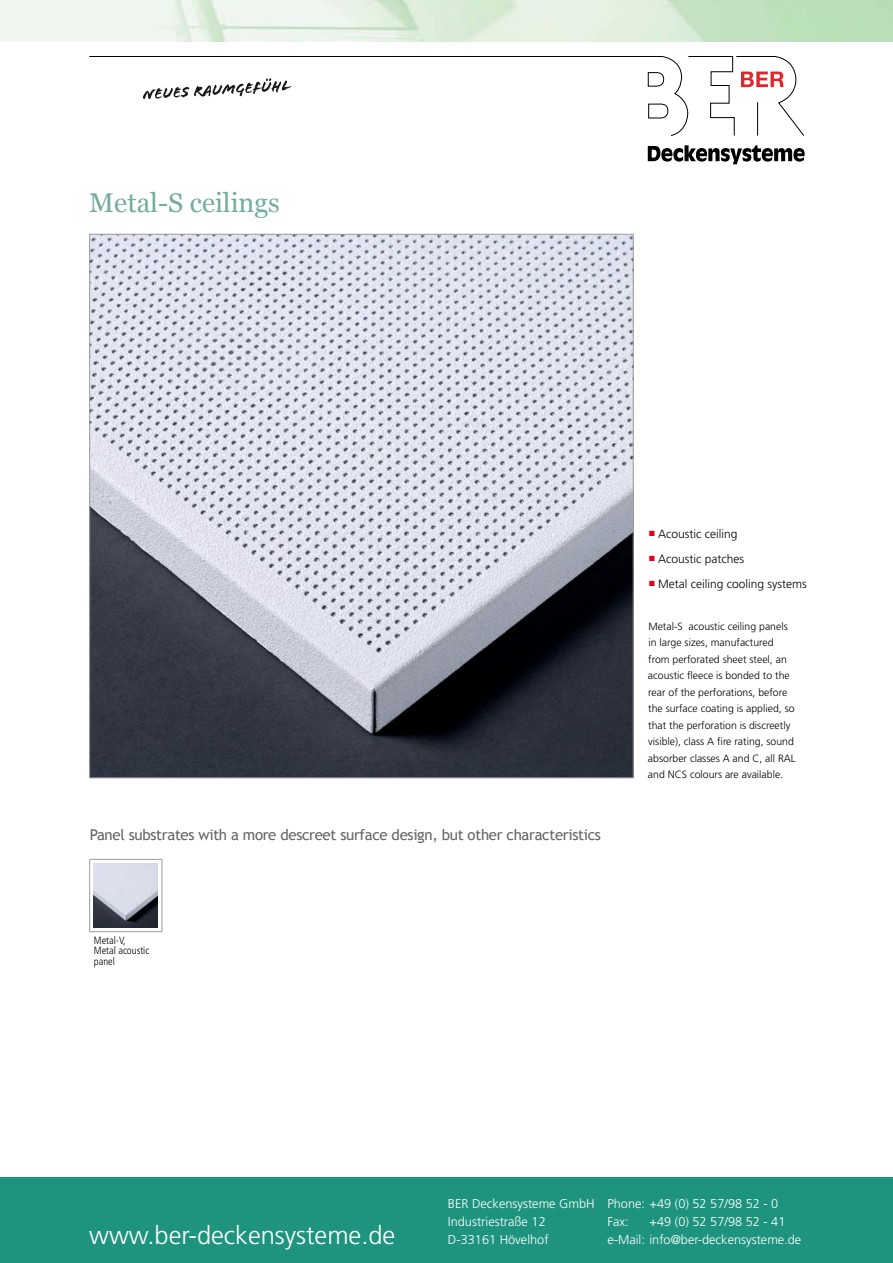
<style>
.page{position:relative;width:893px;height:1263px;background:#fff}
.page>*{position:absolute;margin:0;border:0;box-sizing:border-box;transform-origin:0 0}
.t1{font:27px "Georgia";color:#72ad9d}
.t2{font:300 25.5px "Frutiger LT Std";color:#fff}
.t3{font:15px "Trebuchet MS";letter-spacing:-.02em;color:#646567}
.t4{font:300 12.75px/18px "Frutiger LT Std";color:#fff}
.t5{font:300 12px "Frutiger LT Std";color:#000}
.t6{font:300 10.5px/16.5px "Frutiger LT Std";color:#000}
.t7{font:300 condensed 10.5px/10.5px "Frutiger LT Std";color:#000}
</style>
<div class="page">
<hr style="left:89px;top:56px;width:528px;height:1px;background:#000">
<svg style="left:648px;top:145px;width:157px;height:19px"></svg>
<svg style="left:617px;top:56px;width:187px;height:80px"></svg>
<svg style="left:143px;top:78px;width:149px;height:21px"></svg>
<div style="left:0;top:1178px;width:893px;height:85px;background:#1e947f"></div>
<hr style="left:89px;top:859px;width:73px;height:1px;background:#9c9d9f">
<hr style="left:89px;top:860px;width:1px;height:71px;background:#9c9d9f">
<hr style="left:162px;top:860px;width:1px;height:71px;background:#9c9d9f">
<hr style="left:89px;top:931px;width:73px;height:1px;background:#9c9d9f">
<img style="left:94px;top:863px;width:64px;height:65px">
<img style="left:91px;top:236px;width:541px;height:540px">
<h1 class="t1" style="left:89px;top:186px;width:192px">Metal-S ceilings</h1>
<h3 class="t3" style="left:90px;top:826px;width:513px">Panel substrates with a more descreet surface design, but other characteristics</h3>
<p class="t7" style="left:94px;top:935px;width:57px">Metal-V,<br>Metal acoustic panel</p>
<p class="t5" style="left:649px;top:527px;width:90px"><sup>■</sup> Acoustic ceiling</p>
<p class="t5" style="left:649px;top:552px;width:97px"><sup>■</sup> Acoustic patches</p>
<p class="t5" style="left:649px;top:577px;width:159px"><sup>■</sup> Metal ceiling cooling systems</p>
<p class="t6" style="left:648px;top:618px;width:149px">Metal-S acoustic ceiling panels in large sizes, manufactured from perforated sheet steel, an acoustic fleece is bonded to the rear of the perforations, before the surface coating is applied, so that the perforation is discreetly visible), class A fire rating, sound absorber classes A and C, all RAL and NCS colours are available.</p>
<p class="t4" style="left:448px;top:1195px;width:148px">BER Deckensysteme GmbH<br>Industriestraße 12<br>D-33161 Hövelhof</p>
<p class="t4" style="left:607px;top:1195px;width:172px">Phone: +49 (0) 52 57/98 52 - 0<br>Fax:</p>
<p class="t4" style="left:649px;top:1213px;width:137px">+49 (0) 52 57/98 52 - 41</p>
<h2 class="t2" style="left:89px;top:1220px;width:308px">www.ber-deckensysteme.de</h2>
<p class="t4" style="left:607px;top:1231px;width:195px">e-Mail: info@ber-deckensysteme.de</p>
</div>
